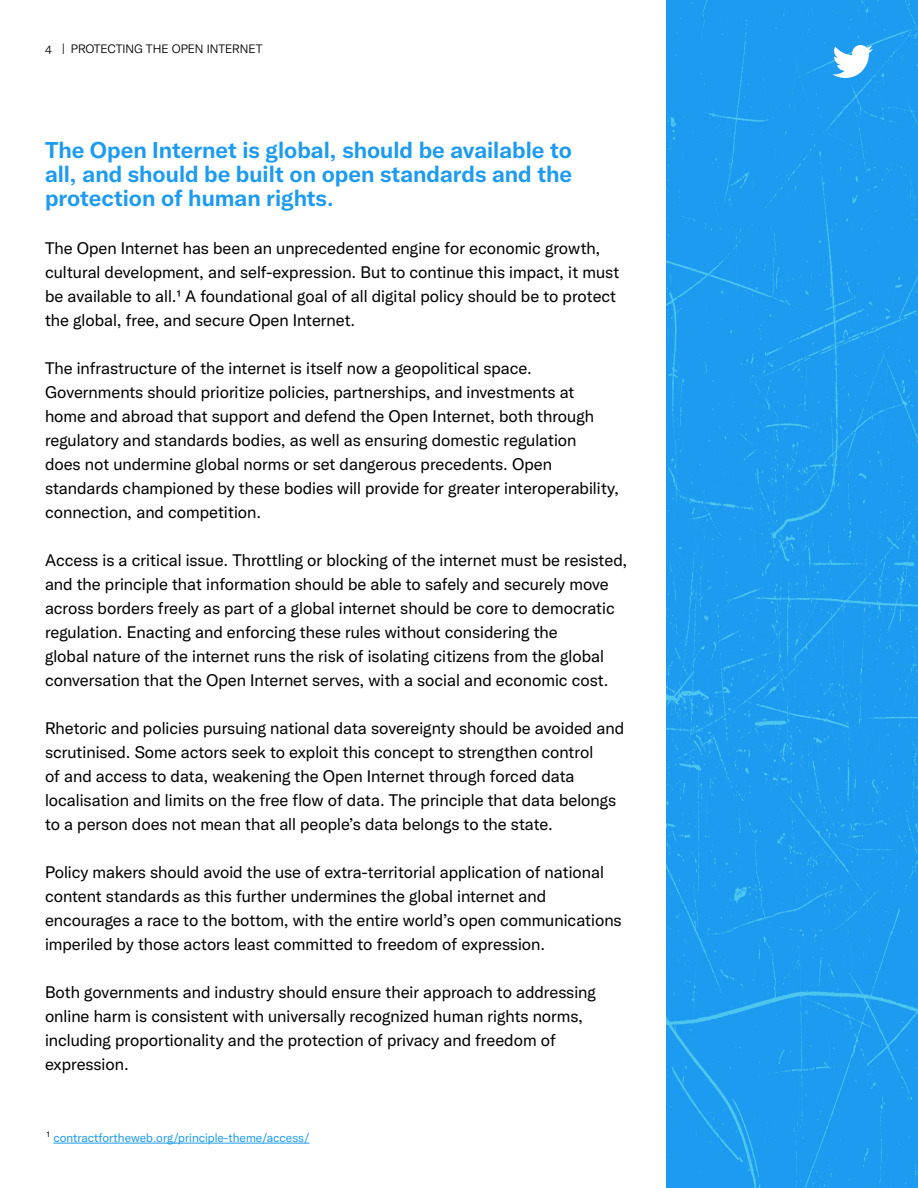
<style>
.page{position:relative;width:918px;height:1188px;background:#fff}
.page>*{position:absolute;margin:0;border:0;box-sizing:border-box;transform-origin:0 0}
.t1{font:700 22.5px/24px "Chirp";color:#1d9bf0;text-align:justify}
.t2{font:16.5px/24px "Chirp";color:#000}
.t3{font:12px "Chirp";color:#1d9bf0}
.t4{font:300 12px "Chirp";color:#000}
</style>
<div class="page">
<div style="left:666px;top:0;width:252px;height:1188px;background:#1d9bf0"></div>
<svg style="left:832px;top:45px;width:41px;height:33px"></svg>
<hr style="left:53px;top:1143px;width:256px;height:1px;background:#1d9bf0">
<p class="t4" style="left:45px;top:42px;width:219px">4 | PROTECTING THE OPEN INTERNET</p>
<p class="t1" style="left:45px;top:138px;width:529px">The Open Internet is global, should be available to all, and should be built on open standards and the protection of human rights.</p>
<p class="t2" style="left:45px;top:236px;width:576px">The Open Internet has been an unprecedented engine for economic growth, cultural development, and self-expression. But to continue this impact, it must be available to all.1 A foundational goal of all digital policy should be to protect the global, free, and secure Open Internet.</p>
<p class="t2" style="left:45px;top:356px;width:576px">The infrastructure of the internet is itself now a geopolitical space.<br>Governments should prioritize policies, partnerships, and investments at home and abroad that support and defend the Open Internet, both through regulatory and standards bodies, as well as ensuring domestic regulation<br>does not undermine global norms or set dangerous precedents. Open standards championed by these bodies will provide for greater interoperability, connection, and competition.</p>
<p class="t2" style="left:45px;top:548px;width:584px">Access is a critical issue. Throttling or blocking of the internet must be resisted, and the principle that information should be able to safely and securely move across borders freely as part of a global internet should be core to democratic regulation. Enacting and enforcing these rules without considering the<br>global nature of the internet runs the risk of isolating citizens from the global conversation that the Open Internet serves, with a social and economic cost.</p>
<p class="t2" style="left:45px;top:716px;width:581px">Rhetoric and policies pursuing national data sovereignty should be avoided and scrutinised. Some actors seek to exploit this concept to strengthen control<br>of and access to data, weakening the Open Internet through forced data localisation and limits on the free flow of data. The principle that data belongs to a person does not mean that all people’s data belongs to the state.</p>
<p class="t2" style="left:45px;top:860px;width:578px">Policy makers should avoid the use of extra-territorial application of national content standards as this further undermines the global internet and encourages a race to the bottom, with the entire world’s open communications imperiled by those actors least committed to freedom of expression.</p>
<p class="t2" style="left:45px;top:980px;width:552px">Both governments and industry should ensure their approach to addressing online harm is consistent with universally recognized human rights norms, including proportionality and the protection of privacy and freedom of expression.</p>
<p class="t3" style="left:47px;top:1130px;width:264px"><sup>1</sup> contractfortheweb.org/principle-theme/access/</p>
</div>
